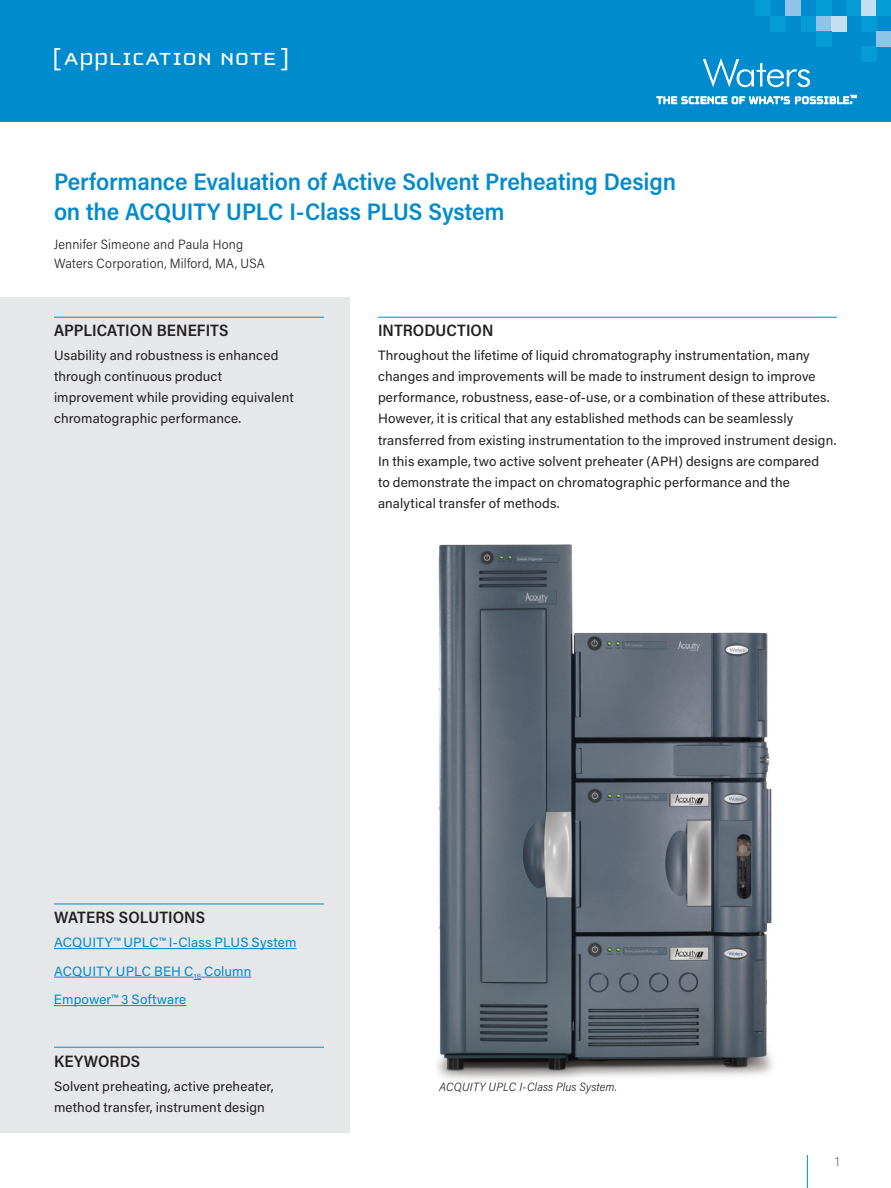
<style>
.page{position:relative;width:891px;height:1188px;background:#fff}
.page>*{position:absolute;margin:0;border:0;box-sizing:border-box;transform-origin:0 0}
.t1{font:25.5px "Cholla Unicase";letter-spacing:.01em;color:#fff;scale:1.1 1}
.t2{font:600 24px/30px "Acumin Pro Semi Cond";letter-spacing:-.005em;color:#008bcf}
.t3{font:600 16.5px "Acumin Pro Semi Cond";letter-spacing:.005em;color:#231f20}
.t4{font:13.5px/21px "Acumin Pro";letter-spacing:.01em;color:#231f20}
.t5{font:13.5px/28.5px "Acumin Pro";letter-spacing:.01em;color:#008bcf}
.t6{font:300 13.5px/19.5px "Acumin Pro Semi Cond";letter-spacing:.015em;color:#231f20}
.t7{font:13.5px "Acumin Pro";color:#939598}
.t8{font:italic 300 12px "Acumin Pro Semi Cond";letter-spacing:.01em;color:#231f20}
</style>
<div class="page">
<div style="left:0;top:0;width:891px;height:122px;background:#008bcf"></div>
<div style="left:755px;top:0;width:15px;height:16px;background:#059bd7"></div>
<div style="left:861px;top:47px;width:15px;height:15px;background:#059bd7"></div>
<div style="left:770px;top:16px;width:16px;height:15px;background:#059bd7"></div>
<div style="left:786px;top:0;width:15px;height:16px;background:#90c3e8"></div>
<div style="left:801px;top:16px;width:15px;height:15px;background:#059bd7"></div>
<div style="left:816px;top:16px;width:16px;height:15px;background:#90c3e8"></div>
<div style="left:832px;top:16px;width:15px;height:15px;background:#c5def2"></div>
<div style="left:816px;top:0;width:16px;height:16px;background:#059bd7"></div>
<div style="left:816px;top:31px;width:16px;height:16px;background:#059bd7"></div>
<div style="left:861px;top:0;width:15px;height:16px;background:#c5def2"></div>
<div style="left:847px;top:0;width:14px;height:16px;background:#059bd7"></div>
<div style="left:876px;top:0;width:15px;height:16px;background:#059bd7"></div>
<div style="left:861px;top:16px;width:15px;height:15px;background:#059bd7"></div>
<div style="left:876px;top:31px;width:15px;height:16px;background:#90c3e8"></div>
<svg style="left:657px;top:95px;width:199px;height:9px"></svg>
<svg style="left:703px;top:58px;width:107px;height:29px"></svg>
<hr style="left:807px;top:1155px;width:1px;height:33px;background:#008bcf">
<div style="left:0;top:298px;width:350px;height:835px;background:#e6e7e9"></div>
<img style="left:437px;top:544px;width:336px;height:536px">
<hr style="left:54px;top:904px;width:270px;height:1px;background:#008bcf">
<hr style="left:54px;top:948px;width:243px;height:1px;background:#008bcf">
<hr style="left:54px;top:977px;width:140px;height:1px;background:#008bcf">
<hr style="left:201px;top:977px;width:50px;height:1px;background:#008bcf">
<hr style="left:54px;top:1005px;width:132px;height:1px;background:#008bcf">
<hr style="left:54px;top:1047px;width:270px;height:1px;background:#008bcf">
<hr style="left:54px;top:317px;width:270px;height:1px;background:#008bcf">
<hr style="left:378px;top:317px;width:459px;height:1px;background:#008bcf">
<h1 class="t1" style="left:52px;top:46px;width:217px">[ APPLICATION NOTE ]</h1>
<h2 class="t2" style="left:54px;top:165px;width:624px">Performance Evaluation of Active Solvent Preheating Design on the ACQUITY UPLC I-Class PLUS System</h2>
<p class="t6" style="left:54px;top:234px;width:212px">Jennifer Simeone and Paula Hong<br>Waters Corporation, Milford, MA, USA</p>
<p class="t3" style="left:54px;top:319px;width:176px">APPLICATION BENEFITS</p>
<p class="t4" style="left:54px;top:345px;width:241px">Usability and robustness is enhanced through continuous product improvement while providing equivalent chromatographic performance.</p>
<p class="t3" style="left:378px;top:319px;width:117px">INTRODUCTION</p>
<p class="t4" style="left:378px;top:345px;width:460px">Throughout the lifetime of liquid chromatography instrumentation, many changes and improvements will be made to instrument design to improve performance, robustness, ease-of-use, or a combination of these attributes.<br>However, it is critical that any established methods can be seamlessly transferred from existing instrumentation to the improved instrument design.<br>In this example, two active solvent preheater (APH) designs are compared<br>to demonstrate the impact on chromatographic performance and the analytical transfer of methods.</p>
<p class="t3" style="left:54px;top:906px;width:153px">WATERS SOLUTIONS</p>
<p class="t5" style="left:54px;top:928px;width:244px">ACQUITY™ UPLC™ I-Class PLUS System<br>ACQUITY UPLC BEH C<sub>18</sub> Column<br>Empower™ 3 Software</p>
<p class="t3" style="left:54px;top:1049px;width:88px">KEYWORDS</p>
<p class="t4" style="left:54px;top:1075px;width:221px">Solvent preheating, active preheater, method transfer, instrument design</p>
<p class="t8" style="left:439px;top:1078px;width:179px">ACQUITY UPLC I-Class Plus System.</p>
<p class="t7" style="left:835px;top:1151px;width:6px">1</p>
</div>
